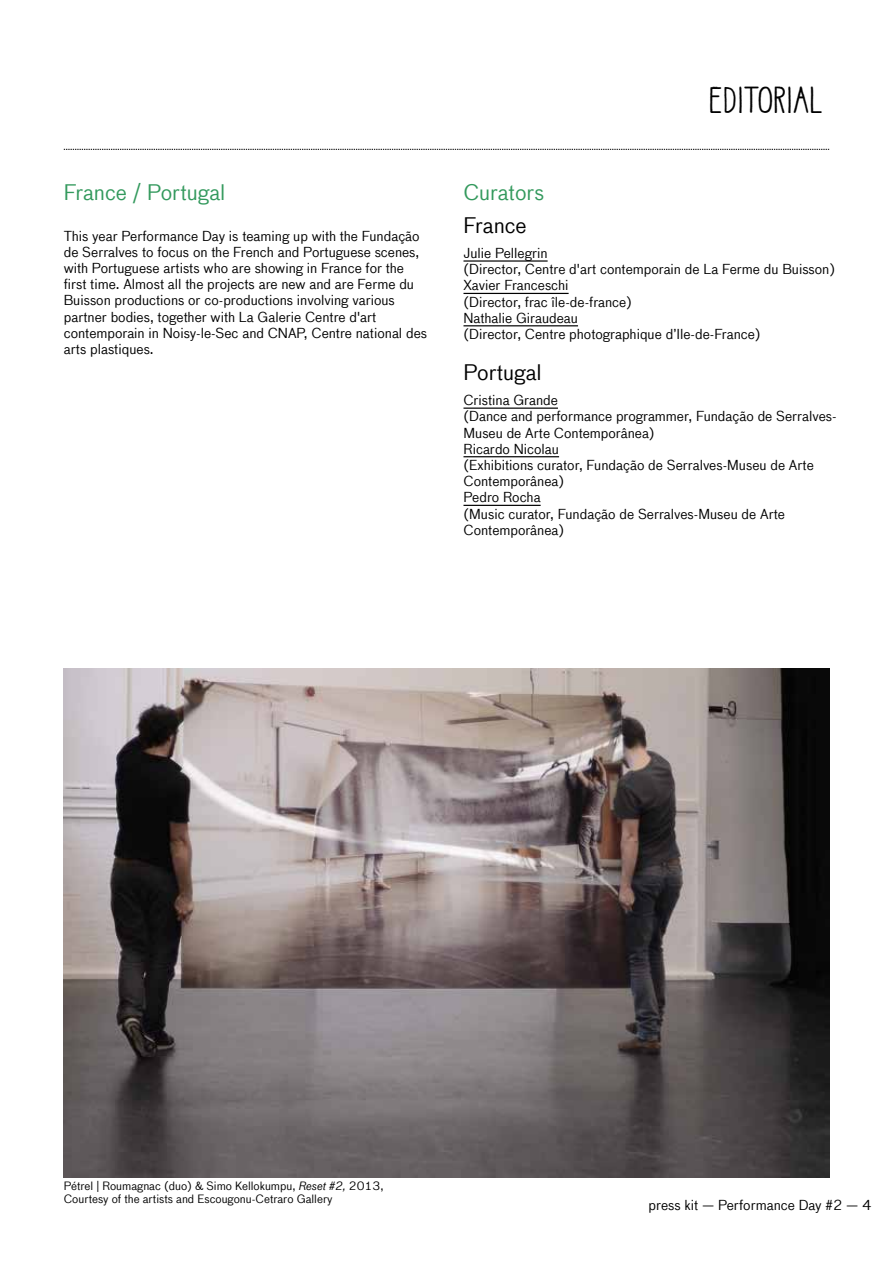
<style>
.page{position:relative;width:893px;height:1263px;background:#fff}
.page>*{position:absolute;margin:0;border:0;box-sizing:border-box;transform-origin:0 0}
.t1{font:37.5px "Maingauche";letter-spacing:-.03em;color:#000}
.t2{font:21px "Bau Offc";color:#33995d}
.t3{font:21px "Bau Offc";color:#000}
.t4{font:13.5px/16.2px "Bau Offc";color:#000}
.t5{font:11.25px/13.5px "Bau Offc";color:#000}
.s1{font-style:italic}
</style>
<div class="page">
<hr style="left:463px;top:260px;width:85px;height:2px;background:#000">
<hr style="left:463px;top:293px;width:106px;height:1px;background:#000">
<hr style="left:463px;top:325px;width:115px;height:1px;background:#000">
<hr style="left:463px;top:407px;width:95px;height:2px;background:#000">
<hr style="left:463px;top:456px;width:96px;height:1px;background:#000">
<hr style="left:463px;top:505px;width:78px;height:1px;background:#000">
<img style="left:64px;top:668px;width:765px;height:510px">
<svg style="left:64px;top:149px;width:765px;height:1px"></svg>
<h2 class="t2" style="left:64px;top:180px;width:163px">France / Portugal</h2>
<p class="t4" style="left:64px;top:228px;width:365px">This year Performance Day is teaming up with the Fundação de Serralves to focus on the French and Portuguese scenes, with Portuguese artists who are showing in France for the first time. Almost all the projects are new and are Ferme du Buisson productions or co-productions involving various partner bodies, together with La Galerie Centre d'art contemporain in Noisy-le-Sec and CNAP, Centre national des arts plastiques.</p>
<h1 class="t1" style="left:708px;top:79px;width:117px">EDITORIAL</h1>
<h2 class="t2" style="left:463px;top:180px;width:82px">Curators</h2>
<h2 class="t3" style="left:463px;top:213px;width:65px">France</h2>
<p class="t4" style="left:463px;top:245px;width:373px">Julie Pellegrin<br>(Director, Centre d'art contemporain de La Ferme du Buisson)<br>Xavier Franceschi<br>(Director, frac île-de-france)<br>Nathalie Giraudeau<br>(Director, Centre photographique d’Ile-de-France)</p>
<h2 class="t3" style="left:463px;top:360px;width:80px">Portugal</h2>
<p class="t4" style="left:463px;top:392px;width:375px">Cristina Grande<br>(Dance and performance programmer, Fundação de Serralves-<br>Museu de Arte Contemporânea)<br>Ricardo Nicolau<br>(Exhibitions curator, Fundação de Serralves-Museu de Arte<br>Contemporânea)<br>Pedro Rocha<br>(Music curator, Fundação de Serralves-Museu de Arte<br>Contemporânea)</p>
<p class="t5" style="left:64px;top:1179px;width:321px">Pétrel | Roumagnac (duo) &amp; Simo Kellokumpu, <span class="s1">Reset #2,</span> 2013,<br>Courtesy of the artists and Escougonu-Cetraro Gallery</p>
<p class="t4" style="left:649px;top:1197px;width:225px">press kit — Performance Day #2 — 4</p>
</div>
